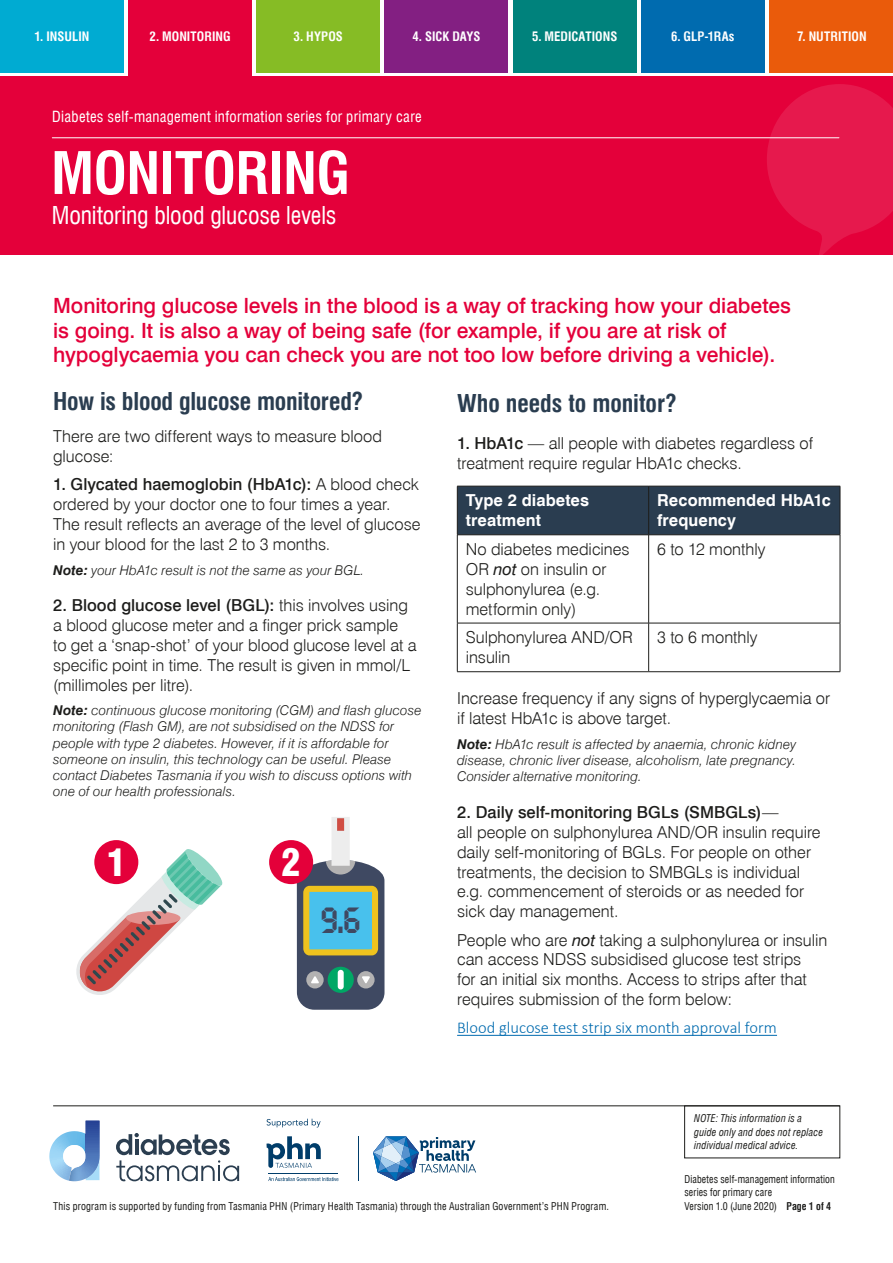
<style>
.page{position:relative;width:893px;height:1263px;background:#fff}
.page>*{position:absolute;margin:0;border:0;box-sizing:border-box;transform-origin:0 0}
.Heading_1{font:700 condensed 57px "Swiss 721 BT";letter-spacing:-.01em;color:#fff}
.t1{font:900 condensed 36.75px "Swiss 721 BT";color:#fff}
.t2{font:700 35.4px "Quartz";color:#3f4962}
.Heading_2{font:condensed 24px "Swiss 721 BT";letter-spacing:-.005em;color:#fff}
.Heading_2-2{font:700 condensed 24px "Swiss 721 BT";letter-spacing:-.01em;color:#2a3d50}
.Note{font:700 condensed 24px "Swiss 721 BT";letter-spacing:-.005em;color:#2a3d50}
.Intro_Para{font:500 21px/24.8px "Swiss 721 BT";color:#e4003a}
.t3{font:300 16.5px/19.8px "Swiss 721 BT";color:#1d1d1b}
.Table_Header{font:700 16.5px/19.8px "Swiss 721 BT";letter-spacing:.005em;color:#fff}
.t4{font:300 16.5px "Calibri";color:#006baf}
.t5{font:condensed 15px "Swiss 721 BT";letter-spacing:.02em;color:#fff}
.Note-2{font:italic 300 13.5px/16.2px "Swiss 721 BT";letter-spacing:.01em;color:#1d1d1b}
.Tabs{font:700 condensed 12.75px "Swiss 721 BT";letter-spacing:.005em;color:#fff}
.t6{font:condensed 10.5px "Swiss 721 BT";letter-spacing:.02em;color:#1d1d1b}
.t7{font:condensed 10.5px/13.5px "Swiss 721 BT";letter-spacing:.02em;color:#1d1d1b;scale:.95 1}
.t8{font:italic condensed 10.5px/13.5px "Swiss 721 BT";letter-spacing:.02em;color:#1d1d1b}
.s1{font-weight:500}
.s2{font-weight:700}
.s3{font-weight:400;font-style:italic}
</style>
<div class="page">
<svg style="left:49px;top:1121px;width:51px;height:60px"></svg>
<svg style="left:116px;top:1133px;width:123px;height:48px"></svg>
<hr style="left:53px;top:1105px;width:787px;height:1px;background:#1d1d1b">
<svg style="left:266px;top:1136px;width:55px;height:32px"></svg>
<svg style="left:268px;top:1177px;width:70px;height:4px"></svg>
<hr style="left:268px;top:1173px;width:70px;height:1px;background:#003d6a">
<hr style="left:358px;top:1136px;width:1px;height:45px;background:#003d6a">
<svg style="left:373px;top:1136px;width:103px;height:45px"></svg>
<svg style="left:267px;top:1119px;width:54px;height:8px"></svg>
<div style="left:0;top:77px;width:893px;height:178px;background:#e4003a"></div>
<svg style="left:767px;top:84px;width:126px;height:171px"></svg>
<div style="left:0;top:0;width:124px;height:72px;background:#00abd2"></div>
<div style="left:128px;top:0;width:124px;height:77px;background:#e4003a"></div>
<div style="left:256px;top:0;width:124px;height:72px;background:#86bc25"></div>
<div style="left:384px;top:0;width:124px;height:72px;background:#831f82"></div>
<div style="left:513px;top:0;width:124px;height:72px;background:#00827c"></div>
<div style="left:641px;top:0;width:124px;height:72px;background:#006baf"></div>
<div style="left:769px;top:0;width:124px;height:72px;background:#ea5b0b"></div>
<hr style="left:52px;top:137px;width:787px;height:1px;background:#fff">
<hr style="left:457px;top:1035px;width:320px;height:1px;background:#006baf">
<div style="left:458px;top:487px;width:382px;height:47px;background:#2a3d50"></div>
<hr style="left:648px;top:486px;width:1px;height:49px;background:#1d1d1b">
<hr style="left:648px;top:535px;width:1px;height:88px;background:#1d1d1b">
<hr style="left:457px;top:623px;width:192px;height:1px;background:#1d1d1b">
<hr style="left:649px;top:623px;width:191px;height:1px;background:#1d1d1b">
<hr style="left:648px;top:623px;width:1px;height:48px;background:#1d1d1b">
<hr style="left:457px;top:486px;width:192px;height:1px;background:#1d1d1b">
<hr style="left:457px;top:486px;width:1px;height:49px;background:#1d1d1b">
<hr style="left:649px;top:486px;width:191px;height:1px;background:#1d1d1b">
<hr style="left:840px;top:486px;width:1px;height:49px;background:#1d1d1b">
<hr style="left:457px;top:534px;width:192px;height:1px;background:#1d1d1b">
<hr style="left:457px;top:535px;width:1px;height:88px;background:#1d1d1b">
<hr style="left:649px;top:534px;width:191px;height:1px;background:#1d1d1b">
<hr style="left:840px;top:535px;width:1px;height:88px;background:#1d1d1b">
<hr style="left:457px;top:623px;width:1px;height:48px;background:#1d1d1b">
<hr style="left:840px;top:623px;width:1px;height:48px;background:#1d1d1b">
<hr style="left:457px;top:671px;width:192px;height:1px;background:#1d1d1b">
<hr style="left:649px;top:671px;width:191px;height:1px;background:#1d1d1b">
<div style="left:331px;top:817px;width:19px;height:49px;background:#ededed"></div>
<svg style="left:297px;top:860px;width:87px;height:150px;background:#648b8c"></svg>
<div style="left:337px;top:818px;width:7px;height:13px;background:#d14e44"></div>
<svg style="left:76px;top:848px;width:147px;height:147px"></svg>
<div style="left:269px;top:840px;width:44px;height:44px;background:#e4003a;border-radius:50%"></div>
<div style="left:94px;top:840px;width:44px;height:44px;background:#e4003a;border-radius:50%"></div>
<p class="Tabs" style="left:34px;top:29px;width:57px">1. INSULIN</p>
<p class="Tabs" style="left:150px;top:29px;width:83px">2. MONITORING</p>
<p class="Tabs" style="left:294px;top:29px;width:51px">3. HYPOS</p>
<p class="Tabs" style="left:412px;top:29px;width:69px">4. SICK DAYS</p>
<p class="Tabs" style="left:532px;top:29px;width:87px">5. MEDICATIONS</p>
<p class="Tabs" style="left:671px;top:29px;width:65px">6. GLP-1RAs</p>
<p class="Tabs" style="left:797px;top:29px;width:71px">7. NUTRITION</p>
<p class="t5" style="left:52px;top:107px;width:371px">Diabetes self-management information series for primary care</p>
<p class="Heading_1" style="left:51px;top:139px;width:300px">MONITORING</p>
<p class="Heading_2" style="left:52px;top:201px;width:286px">Monitoring blood glucose levels</p>
<p class="Intro_Para" style="left:53px;top:293px;width:739px">Monitoring glucose levels in the blood is a way of tracking how your diabetes is going. It is also a way of being safe (for example, if you are at risk of hypoglycaemia you can check you are not too low before driving a vehicle).</p>
<p class="Heading_2-2" style="left:53px;top:387px;width:312px">How is blood glucose monitored?</p>
<p class="t3" style="left:53px;top:426px;width:330px">There are two different ways to measure blood glucose:</p>
<p class="t3" style="left:53px;top:474px;width:369px"><span class="s1">1. Glycated haemoglobin (HbA1c):</span> A blood check ordered by your doctor one to four times a year.<br>The result reflects an average of the level of glucose in your blood for the last 2 to 3 months.</p>
<p class="Note-2" style="left:53px;top:561px;width:313px"><span class="s2">Note:</span> your HbA1c result is not the same as your BGL.</p>
<p class="t3" style="left:53px;top:595px;width:365px"><span class="s1">2. Blood glucose level (BGL):</span> this involves using a blood glucose meter and a finger prick sample<br>to get a ‘snap-shot’ of your blood glucose level at a specific point in time. The result is given in mmol/L (millimoles per litre).</p>
<p class="Note-2" style="left:53px;top:702px;width:370px"><span class="s2">Note:</span> continuous glucose monitoring (CGM) and flash glucose monitoring (Flash GM), are not subsidised on the NDSS for people with type 2 diabetes. However, if it is affordable for someone on insulin, this technology can be useful. Please contact Diabetes Tasmania if you wish to discuss options with one of our health professionals.</p>
<p class="Note" style="left:457px;top:389px;width:221px">Who needs to monitor?</p>
<p class="t3" style="left:457px;top:433px;width:357px"><span class="s1">1. HbA1c</span> — all people with diabetes regardless of treatment require regular HbA1c checks.</p>
<p class="Table_Header" style="left:466px;top:491px;width:125px">Type 2 diabetes treatment</p>
<p class="Table_Header" style="left:657px;top:491px;width:175px">Recommended HbA1c frequency</p>
<p class="t3" style="left:466px;top:539px;width:165px">No diabetes medicines<br>OR <span class="s3">not</span> on insulin or sulphonylurea (e.g. metformin only)</p>
<p class="t3" style="left:657px;top:539px;width:110px">6 to 12 monthly</p>
<p class="t3" style="left:466px;top:627px;width:168px">Sulphonylurea AND/OR insulin</p>
<p class="t3" style="left:657px;top:627px;width:102px">3 to 6 monthly</p>
<p class="t3" style="left:457px;top:688px;width:375px">Increase frequency if any signs of hyperglycaemia or if latest HbA1c is above target.</p>
<p class="Note-2" style="left:457px;top:736px;width:341px;text-align:justify"><span class="s2">Note:</span> HbA1c result is affected by anaemia, chronic kidney disease, chronic liver disease, alcoholism, late pregnancy.<br>Consider alternative monitoring.</p>
<p class="t3" style="left:457px;top:802px;width:365px"><span class="s1">2. Daily self-monitoring BGLs (SMBGLs)</span>—<br>all people on sulphonylurea AND/OR insulin require daily self-monitoring of BGLs. For people on other treatments, the decision to SMBGLs is individual e.g. commencement of steroids or as needed for sick day management.</p>
<p class="t3" style="left:457px;top:930px;width:372px">People who are <span class="s3">not</span> taking a sulphonylurea or insulin can access NDSS subsidised glucose test strips<br>for an initial six months. Access to strips after that requires submission of the form below:</p>
<p class="t4" style="left:457px;top:1017px;width:321px">Blood glucose test strip six month approval form</p>
<p class="t1" style="left:106px;top:840px;width:21px">1</p>
<p class="t1" style="left:281px;top:840px;width:21px">2</p>
<p class="t2" style="left:321px;top:898px;width:41px">9.6</p>
<p class="t8" style="left:694px;top:1111px;width:130px">NOTE: This information is a guide only and does not replace individual medical advice.</p>
<p class="t7" style="left:684px;top:1172px;width:160px">Diabetes self-management information series for primary care</p>
<p class="t6" style="left:53px;top:1200px;width:557px">This program is supported by funding from Tasmania PHN (Primary Health Tasmania) through the Australian Government’s PHN Program.</p>
<p class="t7" style="left:684px;top:1199px;width:156px">Version 1.0 (June 2020) <span class="s2">Page 1 of 4</span></p>
</div>
